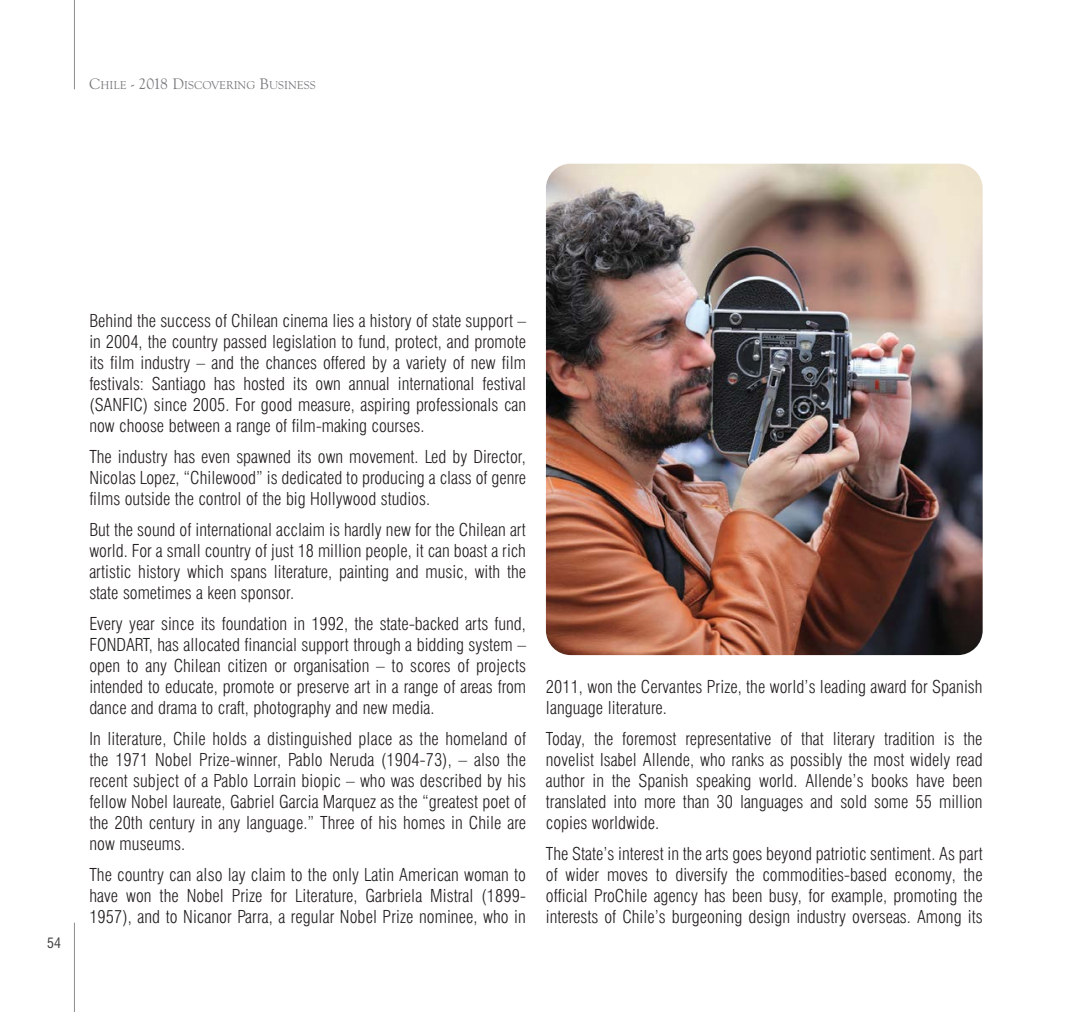
<style>
.page{position:relative;width:1072px;height:1012px;background:#fff}
.page>*{position:absolute;margin:0;border:0;box-sizing:border-box;transform-origin:0 0}
.t1{font:300 condensed 17.5px/21px "Swiss 721 BT";color:#231f20;text-align:justify}
.t2{font:condensed 14px "Swiss 721 BT";color:#404041}
.t3{font:11.9px "Goudy Old Style T";color:#77787b}
.s1{font-size:15.75px}
</style>
<div class="page">
<hr style="left:74px;top:923px;width:1px;height:89px;background:#8a8c8e">
<hr style="left:74px;top:0;width:1px;height:89px;background:#8a8c8e">
<img style="left:546px;top:164px;width:436px;height:491px;border-radius:25px">
<p class="t3" style="left:89px;top:80px;width:228px"><span class="s1">C</span>HILE <span class="s1">- 2018 D</span>ISCOVERING <span class="s1">B</span>USINESS</p>
<p class="t2" style="left:47px;top:938px;width:15px">54</p>
<p class="t1" style="left:89px;top:310px;width:438px">Behind the success of Chilean cinema lies a history of state support – in 2004, the country passed legislation to fund, protect, and promote its film industry – and the chances offered by a variety of new film festivals: Santiago has hosted its own annual international festival (SANFIC) since 2005. For good measure, aspiring professionals can now choose between a range of film-making courses.</p>
<p class="t1" style="left:89px;top:446px;width:438px">The industry has even spawned its own movement. Led by Director, Nicolas Lopez, “Chilewood” is dedicated to producing a class of genre films outside the control of the big Hollywood studios.</p>
<p class="t1" style="left:89px;top:519px;width:438px">But the sound of international acclaim is hardly new for the Chilean art world. For a small country of just 18 million people, it can boast a rich artistic history which spans literature, painting and music, with the state sometimes a keen sponsor.</p>
<p class="t1" style="left:89px;top:613px;width:438px">Every year since its foundation in 1992, the state-backed arts fund, FONDART, has allocated financial support through a bidding system – open to any Chilean citizen or organisation – to scores of projects intended to educate, promote or preserve art in a range of areas from dance and drama to craft, photography and new media.</p>
<p class="t1" style="left:89px;top:728px;width:438px">In literature, Chile holds a distinguished place as the homeland of the 1971 Nobel Prize-winner, Pablo Neruda (1904-73), – also the recent subject of a Pablo Lorrain biopic – who was described by his fellow Nobel laureate, Gabriel Garcia Marquez as the “greatest poet of the 20th century in any language.” Three of his homes in Chile are now museums.</p>
<p class="t1" style="left:89px;top:864px;width:438px">The country can also lay claim to the only Latin American woman to have won the Nobel Prize for Literature, Garbriela Mistral (1899- 1957), and to Nicanor Parra, a regular Nobel Prize nominee, who in</p>
<p class="t1" style="left:546px;top:676px;width:438px">2011, won the Cervantes Prize, the world’s leading award for Spanish language literature.</p>
<p class="t1" style="left:546px;top:728px;width:438px">Today, the foremost representative of that literary tradition is the novelist Isabel Allende, who ranks as possibly the most widely read author in the Spanish speaking world. Allende’s books have been translated into more than 30 languages and sold some 55 million copies worldwide.</p>
<p class="t1" style="left:546px;top:843px;width:438px">The State’s interest in the arts goes beyond patriotic sentiment. As part of wider moves to diversify the commodities-based economy, the official ProChile agency has been busy, for example, promoting the interests of Chile’s burgeoning design industry overseas. Among its</p>
</div>
